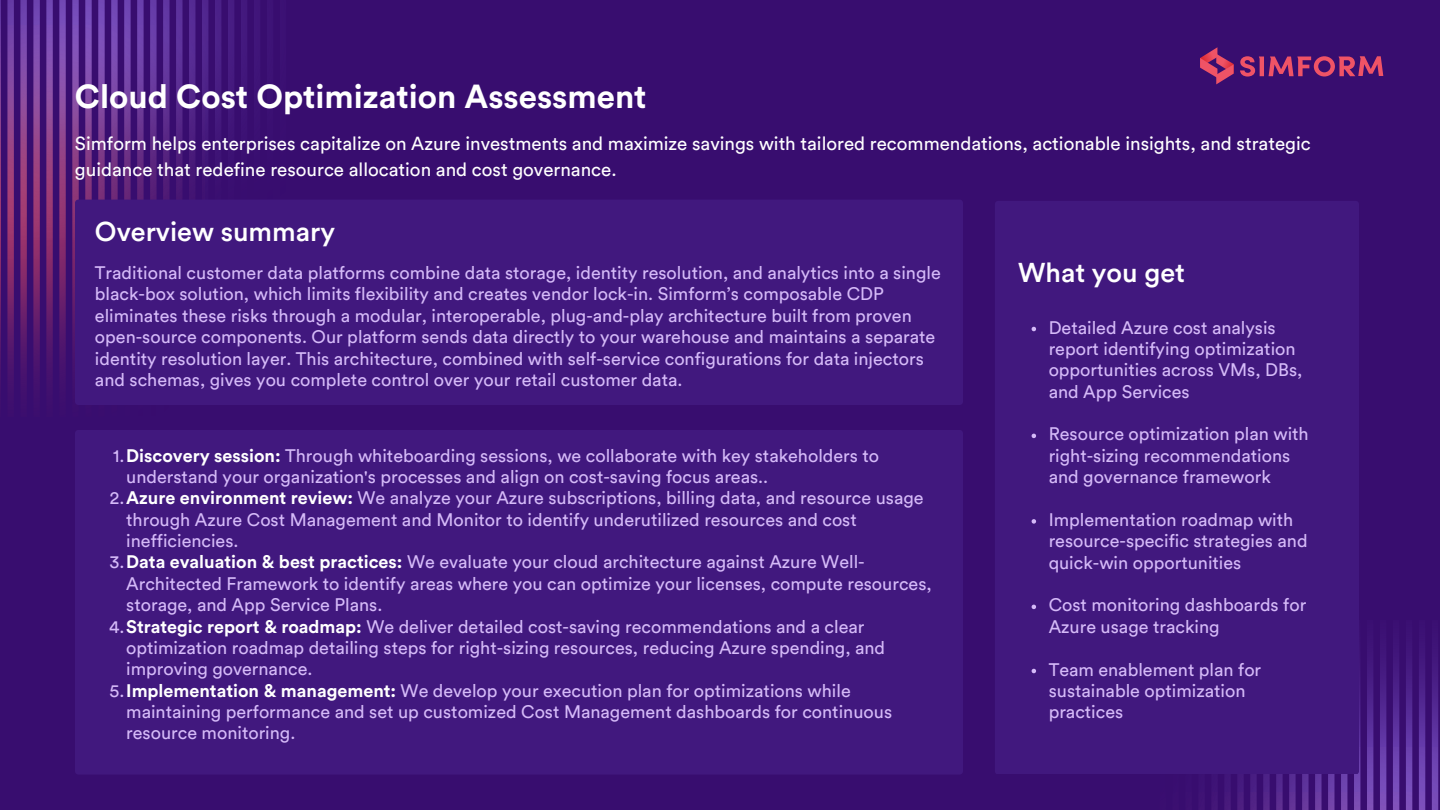
<style>
.page{position:relative;width:1440px;height:810px;background:#380d6f}
.page>*{position:absolute;margin:0;border:0;box-sizing:border-box;transform-origin:0 0}
.t1{font:700 33px "Circular Std";color:#fff}
.t2{font:500 27px "Circular Std";color:#fff}
.t3{font:18.75px/25.8px "Circular Std";color:#fff}
.t4{font:18px/21.3px "Circular Std";color:#d5baf8}
.s1{font-weight:700;color:#fff}
</style>
<div class="page">
<svg style="left:1200px;top:47px;width:34px;height:37px"></svg>
<svg style="left:1240px;top:56px;width:143px;height:21px"></svg>
<img style="left:241px;top:0;width:19px;height:99px">
<img style="left:0;top:240px;width:75px;height:150px">
<img style="left:0;top:0;width:234px;height:240px">
<img style="left:1359px;top:648px;width:80px;height:100px">
<img style="left:1212px;top:748px;width:227px;height:62px">
<div style="left:995px;top:201px;width:364px;height:573px;background:#41187e;border-radius:3px"></div>
<div style="left:75px;top:200px;width:888px;height:205px;background:#41187e;border-radius:3px"></div>
<svg style="left:1032px;top:327px;width:4px;height:4px"></svg>
<svg style="left:1032px;top:434px;width:4px;height:4px"></svg>
<svg style="left:1032px;top:519px;width:4px;height:5px"></svg>
<svg style="left:1032px;top:605px;width:4px;height:4px"></svg>
<svg style="left:1032px;top:669px;width:4px;height:4px"></svg>
<div style="left:75px;top:430px;width:888px;height:345px;background:#41187e;border-radius:3px"></div>
<p class="t1" style="left:75px;top:81px;width:573px">Cloud Cost Optimization Assessment</p>
<p class="t3" style="left:75px;top:131px;width:1237px">Simform helps enterprises capitalize on Azure investments and maximize savings with tailored recommendations, actionable insights, and strategic guidance that redefine resource allocation and cost governance.</p>
<h1 class="t2" style="left:95px;top:219px;width:242px">Overview summary</h1>
<h3 class="t4" style="left:95px;top:263px;width:847px">Traditional customer data platforms combine data storage, identity resolution, and analytics into a single</h3>
<h3 class="t2" style="left:1018px;top:261px;width:168px">What you get</h3>
<h3 class="t4" style="left:95px;top:284px;width:842px">black-box solution, which limits flexibility and creates vendor lock-in. Simform’s composable CDP eliminates these risks through a modular, interoperable, plug-and-play architecture built from proven open-source components. Our platform sends data directly to your warehouse and maintains a separate identity resolution layer. This architecture, combined with self-service configurations for data injectors and schemas, gives you complete control over your retail customer data.</h3>
<h2 class="t4" style="left:1049px;top:317px;width:255px">Detailed Azure cost analysis report identifying optimization opportunities across VMs, DBs, and App Services</h2>
<p class="t4" style="left:1049px;top:424px;width:262px">Resource optimization plan with right-sizing recommendations and governance framework</p>
<p class="t4" style="left:1049px;top:510px;width:260px">Implementation roadmap with resource-specific strategies and quick-win opportunities</p>
<p class="t4" style="left:1049px;top:595px;width:259px">Cost monitoring dashboards for<br>Azure usage tracking</p>
<p class="t4" style="left:1049px;top:659px;width:214px">Team enablement plan for sustainable optimization practices</p>
<p class="t4" style="left:126px;top:445px;width:754px;text-indent:-13px">1.<span class="s1">Discovery session:</span> Through whiteboarding sessions, we collaborate with key stakeholders to understand your organization's processes and align on cost-saving focus areas..</p>
<h2 class="t4" style="left:126px;top:488px;width:799px;text-indent:-16px">2.<span class="s1">Azure environment review:</span> We analyze your Azure subscriptions, billing data, and resource usage through Azure Cost Management and Monitor to identify underutilized resources and cost inefficiencies.</h2>
<p class="t4" style="left:126px;top:552px;width:807px;text-indent:-17px">3.<span class="s1">Data evaluation &amp; best practices:</span> We evaluate your cloud architecture against Azure Well-<br>Architected Framework to identify areas where you can optimize your licenses, compute resources, storage, and App Service Plans.</p>
<p class="t4" style="left:126px;top:616px;width:760px;text-indent:-17px">4.<span class="s1">Strategic report &amp; roadmap:</span> We deliver detailed cost-saving recommendations and a clear optimization roadmap detailing steps for right-sizing resources, reducing Azure spending, and improving governance.</p>
<p class="t4" style="left:126px;top:680px;width:767px;text-indent:-17px">5.<span class="s1">Implementation &amp; management:</span> We develop your execution plan for optimizations while maintaining performance and set up customized Cost Management dashboards for continuous resource monitoring.</p>
</div>
